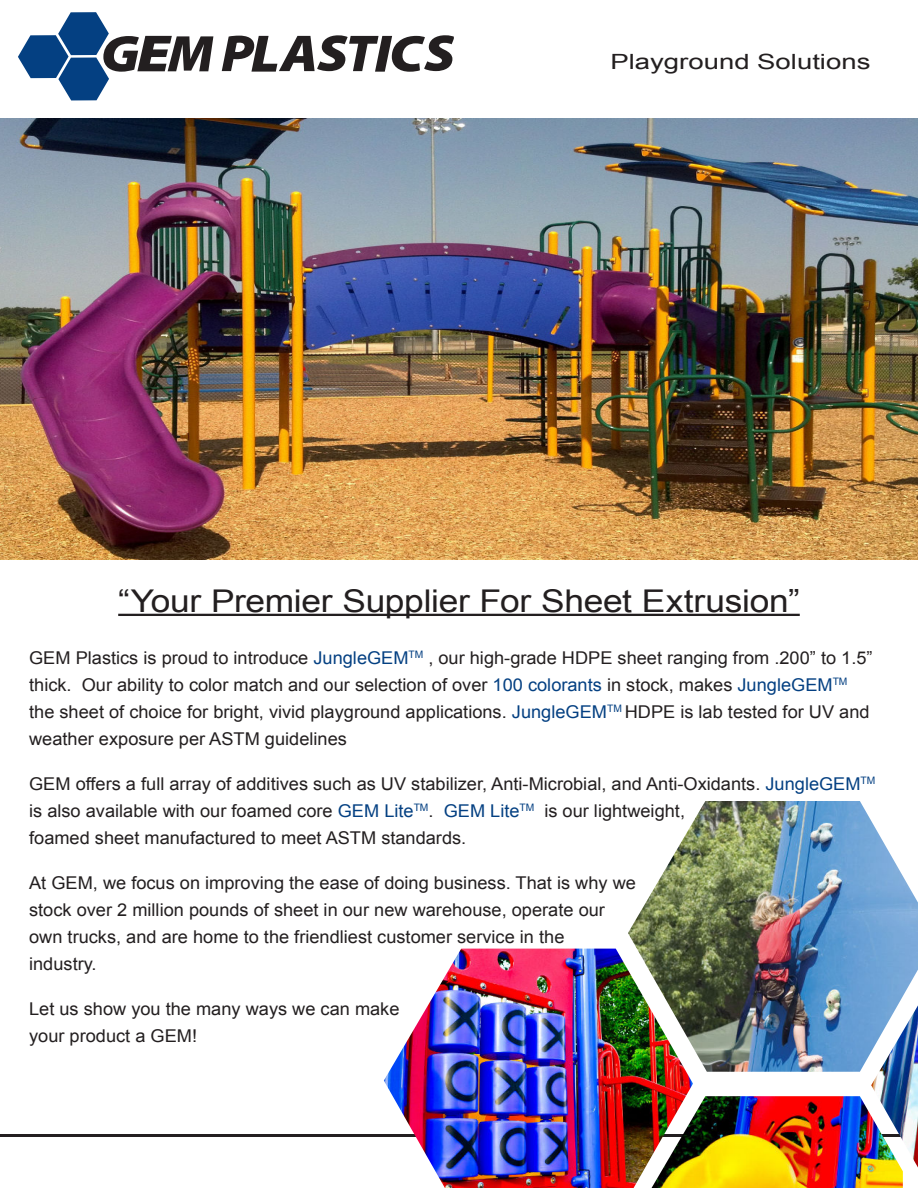
<style>
.page{position:relative;width:918px;height:1188px;background:#fff}
.page>*{position:absolute;margin:0;border:0;box-sizing:border-box;transform-origin:0 0}
.t1{font:31.35px "Arial";letter-spacing:-.01em;color:#231f20;scale:1.13 1}
.t2{font:21px "Arial";color:#231f20;scale:1.31 1}
.t3{font:17.7px/27px "Arial";color:#231f20}
.s1{color:#044082}
</style>
<div class="page">
<hr style="left:0;top:1134px;width:918px;height:3px;background:#231f20">
<img style="left:0;top:119px;width:918px;height:440px">
<img style="left:384px;top:949px;width:309px;height:239px">
<img style="left:628px;top:801px;width:290px;height:271px">
<img style="left:652px;top:1096px;width:251px;height:92px">
<img style="left:871px;top:1005px;width:47px;height:163px">
<hr style="left:118px;top:614px;width:682px;height:2px;background:#231f20">
<svg style="left:222px;top:35px;width:232px;height:37px"></svg>
<svg style="left:18px;top:12px;width:195px;height:88px"></svg>
<p class="t2" style="left:610px;top:53px;width:200px">Playground Solutions</p>
<h1 class="t1" style="left:118px;top:589px;width:605px">“Your Premier Supplier For Sheet Extrusion”</h1>
<p class="t3" style="left:29px;top:646px;width:845px">GEM Plastics is proud to introduce <span class="s1">JungleGEM</span><sup>TM</sup> , our high-grade HDPE sheet ranging from .200” to 1.5” thick. Our ability to color match and our selection of over <span class="s1">100 colorants</span> in stock, makes <span class="s1">JungleGEM</span><sup>TM </sup>the sheet of choice for bright, vivid playground applications. <span class="s1">JungleGEM</span><sup>TM</sup> HDPE is lab tested for UV and weather exposure per ASTM guidelines</p>
<p class="t3" style="left:29px;top:772px;width:848px">GEM offers a full array of additives such as UV stabilizer, Anti-Microbial, and Anti-Oxidants. <span class="s1">JungleGEM</span><sup>TM </sup>is also available with our foamed core <span class="s1">GEM Lite</span><sup>TM</sup>. <span class="s1">GEM Lite</span><sup>TM</sup> is our lightweight,<br>foamed sheet manufactured to meet ASTM standards.</p>
<p class="t3" style="left:29px;top:871px;width:608px">At GEM, we focus on improving the ease of doing business. That is why we stock over 2 million pounds of sheet in our new warehouse, operate our own trucks, and are home to the friendliest customer service in the industry.</p>
<p class="t3" style="left:29px;top:997px;width:372px">Let us show you the many ways we can make your product a GEM!</p>
</div>
